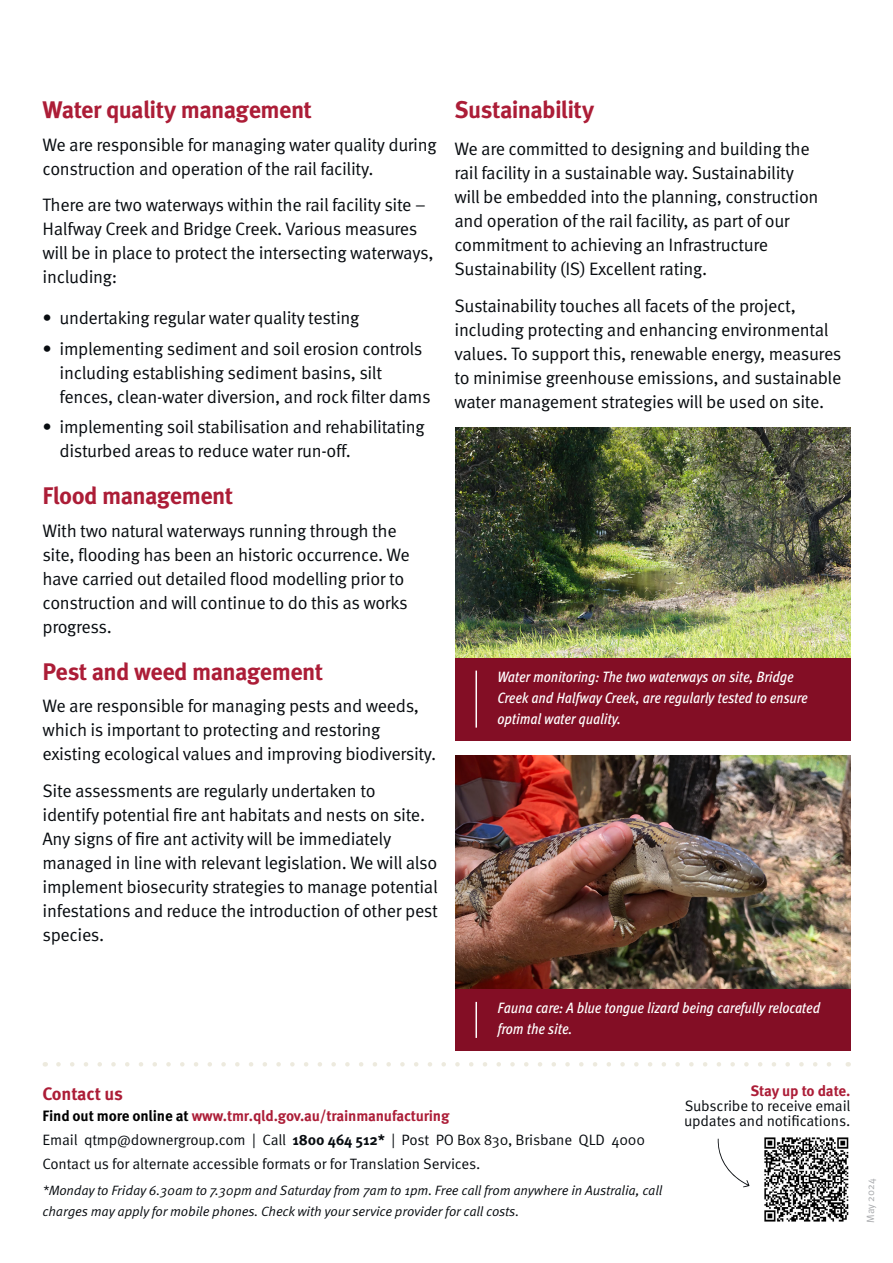
<style>
.page{position:relative;width:893px;height:1263px;background:#fff}
.page>*{position:absolute;margin:0;border:0;box-sizing:border-box;transform-origin:0 0}
.t1{font:700 24px "Meta Pro";letter-spacing:-.03em;color:#ac1d37}
.t2{font:18px/24px "Meta Pro Norm";letter-spacing:-.02em;color:#080c10}
.t3{font:700 18px "Meta Pro";letter-spacing:-.01em;color:#ac1d37}
.t4{font:15px/24px "Meta Pro Norm";letter-spacing:-.01em;color:#080c10}
.t5{font:italic 500 condensed 15px/21px "Meta Pro";color:#fff}
.t6{font:700 15px "Meta Pro";letter-spacing:-.01em;color:#ac1d37}
.t7{font:13.5px/21px "Meta Pro Norm Ita";letter-spacing:-.01em;color:#080c10}
.t8{font:10.5px "Meta Pro Norm";letter-spacing:-.005em;color:#a7a9ac}
.s1{color:#000}
.s2{font-family:"Meta Pro";font-weight:700}
</style>
<div class="page">
<svg style="left:58px;top:1062px;width:773px;height:4px"></svg>
<img style="left:764px;top:1137px;width:85px;height:85px">
<svg style="left:718px;top:1138px;width:31px;height:49px"></svg>
<img style="left:455px;top:755px;width:395px;height:234px">
<div style="left:455px;top:989px;width:395px;height:62px;background:#830e25"></div>
<hr style="left:475px;top:1002px;width:2px;height:36px;background:#fff">
<img style="left:455px;top:428px;width:395px;height:230px">
<div style="left:455px;top:658px;width:395px;height:82px;background:#830e25"></div>
<hr style="left:475px;top:671px;width:2px;height:57px;background:#fff">
<h1 class="t1" style="left:43px;top:91px;width:271px">Water quality management</h1>
<p class="t2" style="left:43px;top:131px;width:396px">We are responsible for managing water quality during construction and operation of the rail facility.</p>
<p class="t2" style="left:43px;top:192px;width:393px">There are two waterways within the rail facility site – Halfway Creek and Bridge Creek. Various measures will be in place to protect the intersecting waterways, including:</p>
<p class="t2" style="left:43px;top:305px;width:318px">• undertaking regular water quality testing</p>
<p class="t2" style="left:60px;top:335px;width:373px;text-indent:-17px">• implementing sediment and soil erosion controls including establishing sediment basins, silt fences, clean-water diversion, and rock filter dams</p>
<p class="t2" style="left:60px;top:414px;width:367px;text-indent:-17px">• implementing soil stabilisation and rehabilitating disturbed areas to reduce water run-off.</p>
<h1 class="t1" style="left:43px;top:477px;width:192px">Flood management</h1>
<p class="t2" style="left:43px;top:517px;width:369px">With two natural waterways running through the site, flooding has been an historic occurrence. We have carried out detailed flood modelling prior to construction and will continue to do this as works progress.</p>
<h1 class="t1" style="left:43px;top:652px;width:282px">Pest and weed management</h1>
<p class="t2" style="left:43px;top:693px;width:395px">We are responsible for managing pests and weeds, which is important to protecting and restoring existing ecological values and improving biodiversity.</p>
<p class="t2" style="left:43px;top:777px;width:397px">Site assessments are regularly undertaken to<br>identify potential fire ant habitats and nests on site.<br>Any signs of fire ant activity will be immediately managed in line with relevant legislation. We will also implement biosecurity strategies to manage potential infestations and reduce the introduction of other pest species.</p>
<h1 class="t1" style="left:454px;top:91px;width:141px">Sustainability</h1>
<p class="t2" style="left:454px;top:135px;width:366px">We are committed to designing and building the rail facility in a sustainable way. Sustainability will be embedded into the planning, construction and operation of the rail facility, as part of our commitment to achieving an Infrastructure Sustainability (IS) Excellent rating.</p>
<p class="t2" style="left:454px;top:292px;width:389px">Sustainability touches all facets of the project, including protecting and enhancing environmental values. To support this, renewable energy, measures to minimise greenhouse emissions, and sustainable water management strategies will be used on site.</p>
<p class="t5" style="left:497px;top:665px;width:312px">Water monitoring: The two waterways on site, Bridge<br>Creek and Halfway Creek, are regularly tested to ensure optimal water quality.</p>
<p class="t5" style="left:497px;top:996px;width:324px">Fauna care: A blue tongue lizard being carefully relocated from the site.</p>
<p class="t3" style="left:43px;top:1079px;width:82px">Contact us</p>
<p class="t6" style="left:43px;top:1104px;width:408px"><span class="s1">Find out more online at</span> www.tmr.qld.gov.au/trainmanufacturing</p>
<p class="t4" style="left:43px;top:1127px;width:604px">Email qtmp@downergroup.com | Call <span class="s2">1800 464 512*</span> | Post PO Box 830, Brisbane QLD 4000<br>Contact us for alternate accessible formats or for Translation Services.</p>
<p class="t7" style="left:43px;top:1179px;width:621px">*Monday to Friday 6.30am to 7.30pm and Saturday from 7am to 1pm. Free call from anywhere in Australia, call charges may apply for mobile phones. Check with your service provider for call costs.</p>
<p class="t6" style="left:750px;top:1078px;width:101px">Stay up to date.</p>
<p class="t4" style="left:684px;top:1097px;width:168px;line-height:15px">Subscribe to receive email updates and notifications.</p>
<p class="t8" style="left:863px;top:1223px;width:46px;rotate:-90deg">May 2024</p>
</div>
